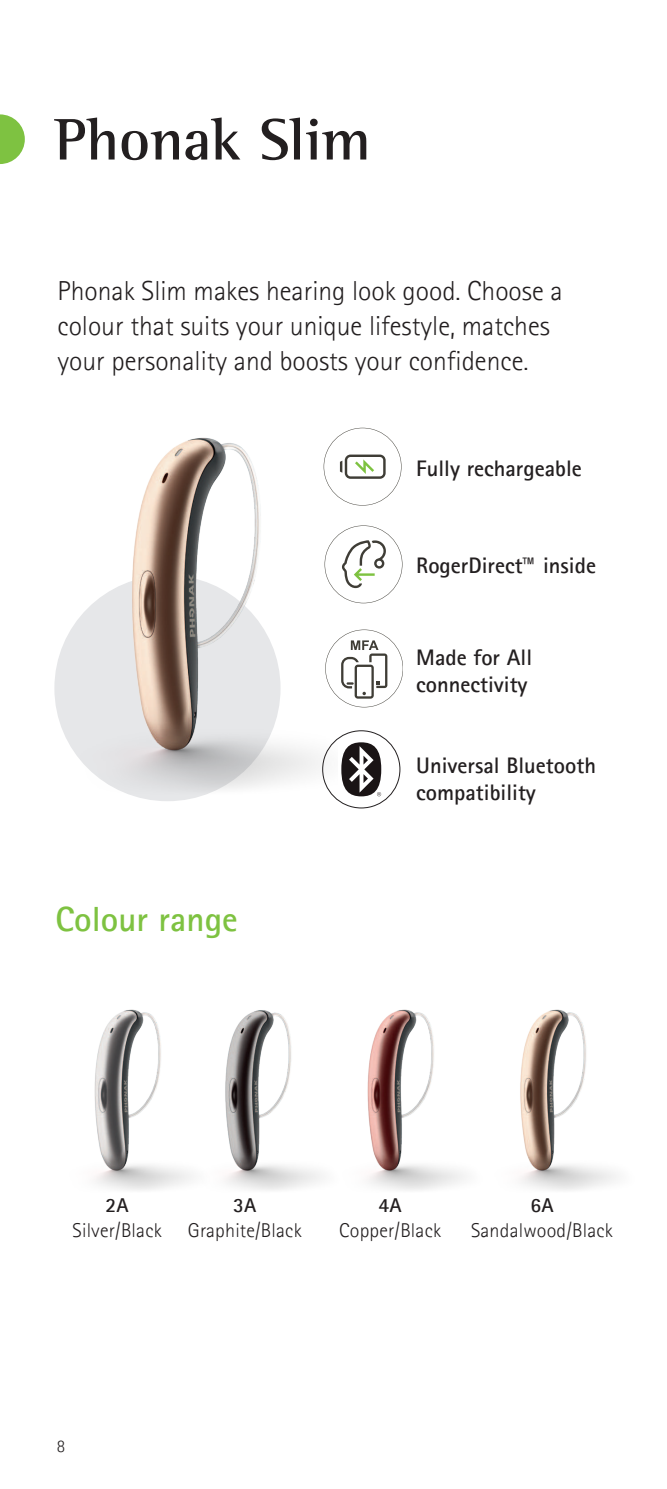
<style>
.page{position:relative;width:667px;height:1489px;background:#fff}
.page>*{position:absolute;margin:0;border:0;box-sizing:border-box;transform-origin:0 0}
.t1{font:700 60px "Rotis Semifor Phonak";color:#231f20}
.t2{font:700 35px "Rotis Sansfor Phonak";color:#7ec241}
.t3{font:300 27.5px/35px "Rotis Sansfor Phonak";color:#231f20}
.t4{font:700 22.5px/27px "Rotis Sansfor Phonak";color:#231f20}
.t5{font:300 20px "Rotis Sansfor Phonak";letter-spacing:.01em;color:#231f20}
.t6{font:700 20px "Rotis Sansfor Phonak";letter-spacing:.01em;color:#231f20}
.t7{font:300 17.5px "Rotis Sansfor Phonak";color:#231f20}
</style>
<div class="page">
<svg style="left:0;top:114px;width:25px;height:50px"></svg>
<svg style="left:337px;top:629px;width:65px;height:78px"></svg>
<svg style="left:337px;top:428px;width:64px;height:77px"></svg>
<svg style="left:337px;top:525px;width:65px;height:78px"></svg>
<img style="left:94px;top:1009px;width:47px;height:181px">
<img style="left:520px;top:1009px;width:97px;height:181px">
<img style="left:54px;top:437px;width:283px;height:364px">
<img style="left:367px;top:1009px;width:98px;height:181px">
<img style="left:141px;top:1010px;width:181px;height:180px">
<div style="left:322px;top:730px;width:78px;height:78px;border:1px solid #231f20;border-radius:50%"></div>
<svg style="left:341px;top:742px;width:40px;height:54px"></svg>
<h1 class="t1" style="left:54px;top:117px;width:317px">Phonak Slim</h1>
<p class="t3" style="left:57px;top:274px;width:506px">Phonak Slim makes hearing look good. Choose a colour that suits your unique lifestyle, matches your personality and boosts your confidence.</p>
<p class="t4" style="left:416px;top:457px;width:167px">Fully rechargeable</p>
<p class="t4" style="left:416px;top:554px;width:181px">RogerDirect™ inside</p>
<p class="t4" style="left:416px;top:646px;width:117px">Made for All connectivity</p>
<p class="t2" style="left:55px;top:905px;width:184px">Colour range</p>
<p class="t4" style="left:416px;top:754px;width:181px">Universal Bluetooth compatibility</p>
<p class="t6" style="left:105px;top:1197px;width:25px">2A</p>
<p class="t5" style="left:72px;top:1221px;width:91px">Silver/Black</p>
<p class="t6" style="left:233px;top:1197px;width:25px">3A</p>
<p class="t5" style="left:188px;top:1221px;width:115px">Graphite/Black</p>
<p class="t6" style="left:378px;top:1197px;width:25px">4A</p>
<p class="t5" style="left:339px;top:1221px;width:103px">Copper/Black</p>
<p class="t6" style="left:530px;top:1197px;width:25px">6A</p>
<p class="t5" style="left:470px;top:1221px;width:143px">Sandalwood/Black</p>
<p class="t7" style="left:57px;top:1438px;width:10px">8</p>
</div>
